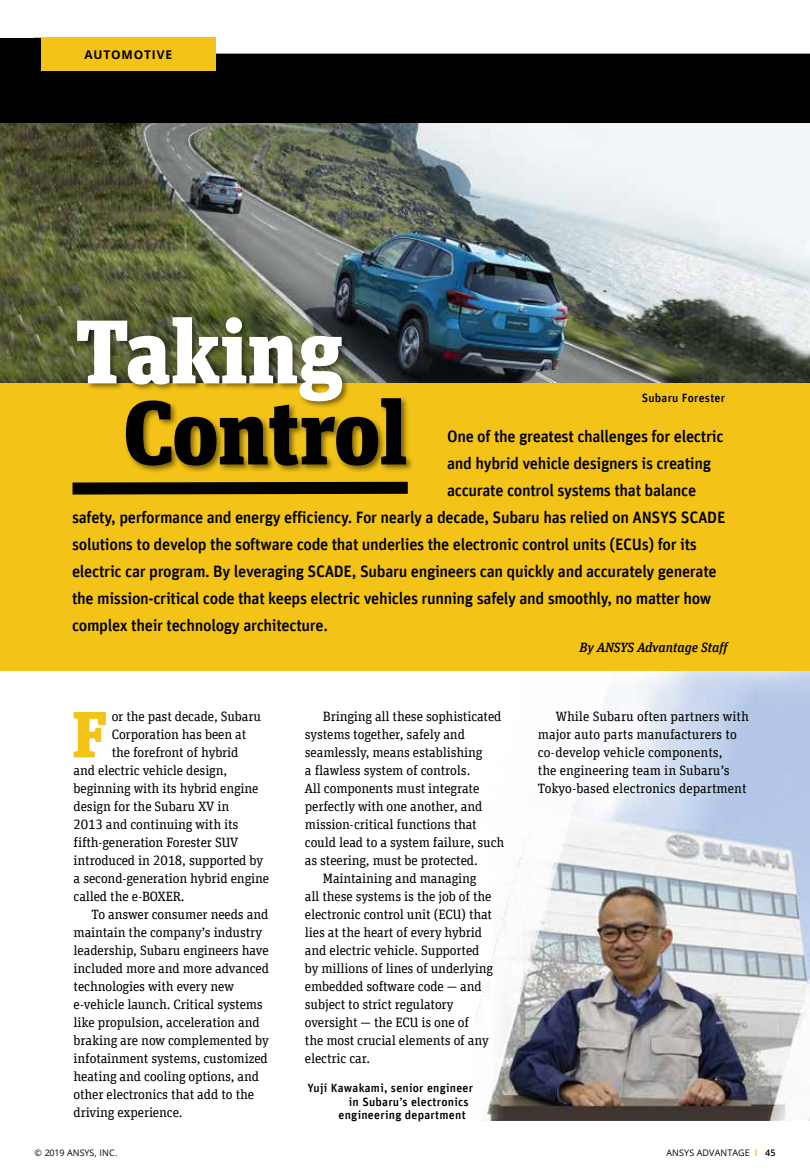
<style>
.page{position:relative;width:810px;height:1175px;background:#fff}
.page>*{position:absolute;margin:0;border:0;box-sizing:border-box;transform-origin:0 0}
.t1{font:900 90px "Unit Slab Offc Pro";letter-spacing:-.01em;color:#000}
.t2{font:900 90px "Unit Slab Offc Pro";letter-spacing:-.01em;color:#fff}
.t3{font:900 65.1px "Unit Slab Offc Pro";color:#f3c317}
.t4{font:500 16.5px "Unit Offc Pro";letter-spacing:-.02em;color:#000}
.t5{font:13.5px/18px "Unit Slab Offc Pro";letter-spacing:-.01em;color:#000}
.t6{font:italic 500 13.5px "Unit Slab Offc Pro";color:#000}
.t7{font:500 12px "Unit Offc Pro";letter-spacing:.02em;color:#000}
.t8{font:700 12px "Open Sans";letter-spacing:.07em;color:#000}
.t9{font:9px "Open Sans";letter-spacing:.01em;color:#000}
.s1{font-weight:700;color:#f3c317}
.s2{font-weight:600}
</style>
<div class="page">
<div style="left:0;top:54px;width:810px;height:72px;background:#000"></div>
<img style="left:474px;top:671px;width:336px;height:449px">
<div style="left:0;top:381px;width:810px;height:289px;background:#f3c317"></div>
<div style="left:35px;top:38px;width:181px;height:33px;background:#f3c317"></div>
<div style="left:0;top:38px;width:40px;height:33px;background:#000"></div>
<img style="left:0;top:123px;width:810px;height:260px">
<div style="left:76px;top:315px;width:339px;height:158px;background:#000;opacity:.49"></div>
<svg style="left:72px;top:481px;width:336px;height:14px;background:#221c03"></svg>
<p class="t8" style="left:84px;top:46px;width:89px">AUTOMOTIVE</p>
<h1 class="t2" style="left:75px;top:283px;width:270px">Taking</h1>
<h1 class="t1" style="left:123px;top:364px;width:286px">Control</h1>
<p class="t7" style="left:642px;top:389px;width:85px">Subaru Forester</p>
<p class="t4" style="left:447px;top:424px;width:278px">One of the greatest challenges for electric</p>
<p class="t4" style="left:447px;top:451px;width:266px">and hybrid vehicle designers is creating</p>
<p class="t4" style="left:447px;top:478px;width:251px">accurate control systems that balance</p>
<p class="t4" style="left:72px;top:505px;width:655px">safety, performance and energy efficiency. For nearly a decade, Subaru has relied on ANSYS SCADE</p>
<p class="t4" style="left:72px;top:532px;width:626px">solutions to develop the software code that underlies the electronic control units (ECUs) for its</p>
<p class="t4" style="left:72px;top:559px;width:646px">electric car program. By leveraging SCADE, Subaru engineers can quickly and accurately generate</p>
<p class="t4" style="left:72px;top:586px;width:641px">the mission-critical code that keeps electric vehicles running safely and smoothly, no matter how</p>
<p class="t4" style="left:72px;top:613px;width:257px">complex their technology architecture.</p>
<p class="t6" style="left:580px;top:638px;width:149px">By ANSYS Advantage Staff</p>
<h2 class="t3" style="left:72px;top:685px;width:37px">F</h2>
<p class="t5" style="left:112px;top:707px;width:151px">or the past decade, Subaru</p>
<p class="t5" style="left:112px;top:725px;width:136px">Corporation has been at</p>
<p class="t5" style="left:112px;top:743px;width:128px">the forefront of hybrid</p>
<p class="t5" style="left:74px;top:761px;width:155px">and electric vehicle design,</p>
<p class="t5" style="left:74px;top:779px;width:187px">beginning with its hybrid engine</p>
<p class="t5" style="left:74px;top:797px;width:157px">design for the Subaru XV in</p>
<p class="t5" style="left:74px;top:815px;width:166px">2013 and continuing with its</p>
<p class="t5" style="left:74px;top:833px;width:166px">fifth-generation Forester SUV</p>
<p class="t5" style="left:74px;top:851px;width:191px">introduced in 2018, supported by</p>
<p class="t5" style="left:74px;top:869px;width:197px">a second-generation hybrid engine</p>
<p class="t5" style="left:74px;top:887px;width:113px">called the e-BOXER.</p>
<p class="t5" style="left:92px;top:905px;width:178px">To answer consumer needs and</p>
<p class="t5" style="left:74px;top:923px;width:190px">maintain the company’s industry</p>
<p class="t5" style="left:74px;top:941px;width:197px">leadership, Subaru engineers have</p>
<p class="t5" style="left:74px;top:959px;width:197px">included more and more advanced</p>
<p class="t5" style="left:74px;top:977px;width:162px">technologies with every new</p>
<p class="t5" style="left:74px;top:995px;width:191px">e-vehicle launch. Critical systems</p>
<p class="t5" style="left:74px;top:1013px;width:188px">like propulsion, acceleration and</p>
<p class="t5" style="left:74px;top:1031px;width:197px">braking are now complemented by</p>
<p class="t5" style="left:74px;top:1049px;width:196px">infotainment systems, customized</p>
<p class="t5" style="left:74px;top:1067px;width:187px">heating and cooling options, and</p>
<p class="t5" style="left:74px;top:1085px;width:182px">other electronics that add to the</p>
<p class="t5" style="left:74px;top:1103px;width:110px">driving experience.</p>
<p class="t5" style="left:323px;top:707px;width:180px">Bringing all these sophisticated</p>
<p class="t5" style="left:305px;top:725px;width:162px">systems together, safely and</p>
<p class="t5" style="left:305px;top:743px;width:179px">seamlessly, means establishing</p>
<p class="t5" style="left:305px;top:761px;width:167px">a flawless system of controls.</p>
<p class="t5" style="left:305px;top:779px;width:176px">All components must integrate</p>
<p class="t5" style="left:305px;top:797px;width:179px">perfectly with one another, and</p>
<p class="t5" style="left:305px;top:815px;width:173px">mission-critical functions that</p>
<p class="t5" style="left:305px;top:833px;width:201px">could lead to a system failure, such</p>
<p class="t5" style="left:305px;top:851px;width:174px">as steering, must be protected.</p>
<p class="t5" style="left:323px;top:869px;width:155px">Maintaining and managing</p>
<p class="t5" style="left:305px;top:887px;width:188px">all these systems is the job of the</p>
<p class="t5" style="left:305px;top:905px;width:189px">electronic control unit (ECU) that</p>
<p class="t5" style="left:305px;top:923px;width:179px">lies at the heart of every hybrid</p>
<p class="t5" style="left:305px;top:941px;width:176px">and electric vehicle. Supported</p>
<p class="t5" style="left:305px;top:959px;width:190px">by millions of lines of underlying</p>
<p class="t5" style="left:305px;top:977px;width:179px">embedded software code — and</p>
<p class="t5" style="left:305px;top:995px;width:150px">subject to strict regulatory</p>
<p class="t5" style="left:305px;top:1013px;width:166px">oversight — the ECU is one of</p>
<p class="t5" style="left:305px;top:1031px;width:185px">the most crucial elements of any</p>
<p class="t5" style="left:305px;top:1049px;width:67px">electric car.</p>
<p class="t7" style="left:307px;top:1079px;width:167px">Yuji Kawakami, senior engineer</p>
<p class="t7" style="left:349px;top:1092px;width:121px">in Subaru’s electronics</p>
<p class="t7" style="left:339px;top:1106px;width:129px">engineering department</p>
<p class="t5" style="left:538px;top:707px;width:213px;text-indent:18px">While Subaru often partners with major auto parts manufacturers to co-develop vehicle components,<br>the engineering team in Subaru’s Tokyo-based electronics department</p>
<p class="t9" style="left:34px;top:1146px;width:84px">© 2019 ANSYS, INC.</p>
<p class="t9" style="left:667px;top:1146px;width:110px">ANSYS ADVANTAGE <span class="s1">I</span> <span class="s2">45</span></p>
</div>
